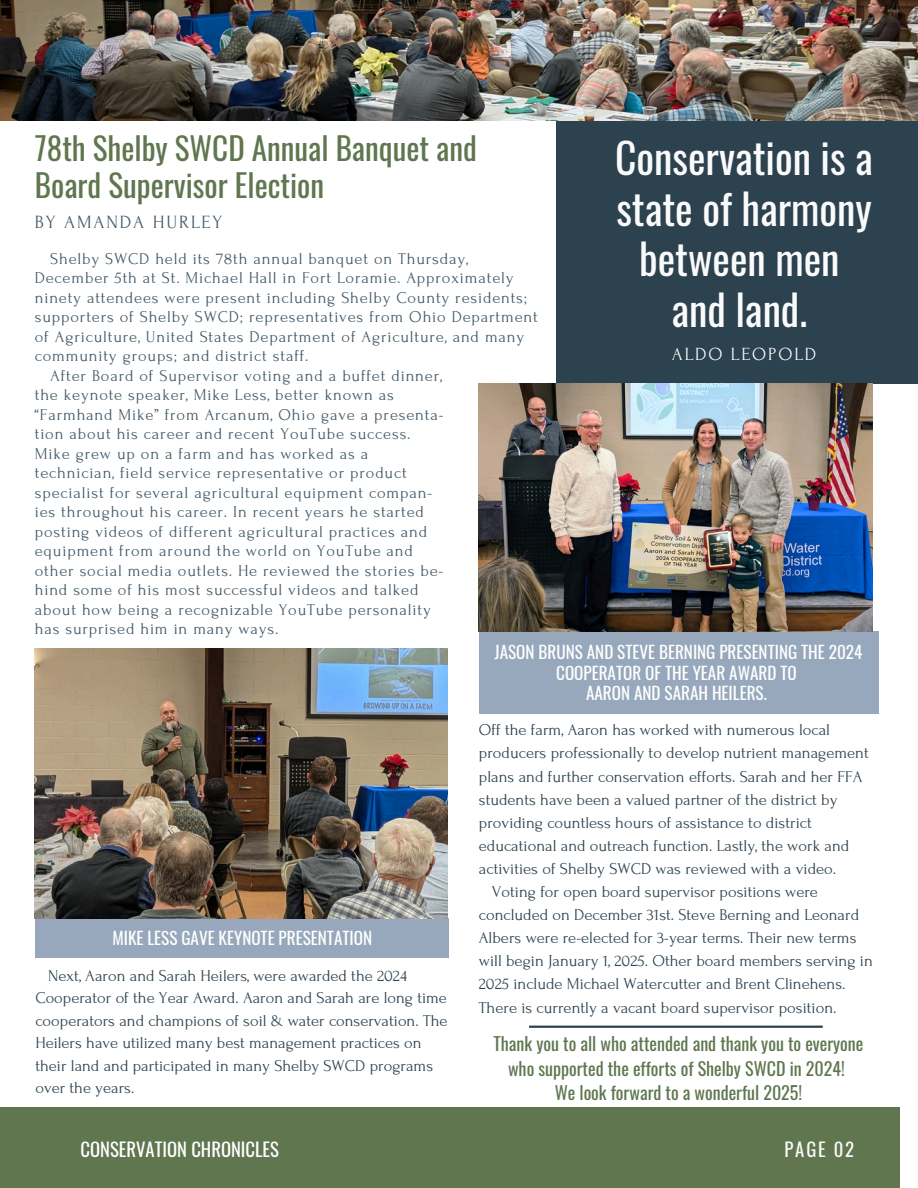
<style>
.page{position:relative;width:918px;height:1188px;background:#fff}
.page>*{position:absolute;margin:0;border:0;box-sizing:border-box;transform-origin:0 0}
.t1{font:41.7px/50.7px "Oswald";color:#fafafa;text-align:center}
.t2{font:31.2px/37.2px "Oswald";color:#5f764f}
.t3{font:18.75px "Oswald";letter-spacing:.1em;color:#fafafa}
.t4{font:18.6px "Oswald";color:#fff}
.t5{font:18.6px "Forum";letter-spacing:.1em;color:#435967}
.t6{font:18.45px "Forum";letter-spacing:.1em;color:#fafafa}
.t7{font:18px/24.8px "Oswald";color:#5f764f;text-align:center}
.t8{font:17.1px/20.2px "Oswald";color:#fff;text-align:center}
.t9{font:16.5px/19.5px "Forum";letter-spacing:.05em;color:#435967}
.t10{font:16.5px/23.1px "Forum";color:#2c424f}
</style>
<div class="page">
<div style="left:556px;top:22px;width:362px;height:362px;background:#2c424f"></div>
<div style="left:35px;top:918px;width:414px;height:39px;background:#97a8bc"></div>
<div style="left:0;top:1107px;width:900px;height:81px;background:#5f764f"></div>
<img style="left:0;top:0;width:918px;height:121px">
<div style="left:479px;top:631px;width:399px;height:83px;background:#97a8bc"></div>
<img style="left:479px;top:384px;width:394px;height:247px">
<img style="left:35px;top:648px;width:413px;height:270px">
<hr style="left:529px;top:1026px;width:294px;height:2px;background:#2c424f">
<h1 class="t2" style="left:35px;top:128px;width:444px">78th Shelby SWCD Annual Banquet and<br>Board Supervisor Election</h1>
<h3 class="t5" style="left:35px;top:212px;width:189px">BY AMANDA HURLEY</h3>
<h2 class="t9" style="left:35px;top:249px;width:505px;text-indent:15px">Shelby SWCD held its 78th annual banquet on Thursday, December 5th at St. Michael Hall in Fort Loramie. Approximately ninety attendees were present including Shelby County residents; supporters of Shelby SWCD; representatives from Ohio Department of Agriculture, United States Department of Agriculture, and many community groups; and district staff.</h2>
<h3 class="t9" style="left:50px;top:366px;width:393px">After Board of Supervisor voting and a buffet dinner,</h3>
<p class="t9" style="left:35px;top:385px;width:361px">the keynote speaker, Mike Less, better known as</p>
<p class="t9" style="left:35px;top:405px;width:410px">“Farmhand Mike” from Arcanum, Ohio gave a presenta-</p>
<p class="t9" style="left:35px;top:424px;width:377px">tion about his career and recent YouTube success.</p>
<p class="t9" style="left:35px;top:444px;width:335px">Mike grew up on a farm and has worked as a</p>
<p class="t9" style="left:35px;top:463px;width:373px">technician, field service representative or product</p>
<p class="t9" style="left:35px;top:483px;width:399px">specialist for several agricultural equipment compan-</p>
<p class="t9" style="left:35px;top:502px;width:391px">ies throughout his career. In recent years he started</p>
<p class="t9" style="left:35px;top:522px;width:394px">posting videos of different agricultural practices and</p>
<p class="t9" style="left:35px;top:541px;width:380px">equipment from around the world on YouTube and</p>
<p class="t9" style="left:35px;top:561px;width:410px">other social media outlets. He reviewed the stories be-</p>
<p class="t9" style="left:35px;top:580px;width:385px">hind some of his most successful videos and talked</p>
<p class="t9" style="left:35px;top:600px;width:398px">about how being a recognizable YouTube personality</p>
<p class="t9" style="left:35px;top:619px;width:245px">has surprised him in many ways.</p>
<p class="t1" style="left:615px;top:131px;width:259px">Conservation is a state of harmony between men and land.</p>
<h5 class="t6" style="left:672px;top:344px;width:146px">ALDO LEOPOLD</h5>
<p class="t8" style="left:112px;top:927px;width:261px">MIKE LESS GAVE KEYNOTE PRESENTATION</p>
<h5 class="t10" style="left:35px;top:964px;width:414px;line-height:22.5px;text-indent:13px">Next, Aaron and Sarah Heilers, were awarded the 2024<br>Cooperator of the Year Award. Aaron and Sarah are long time cooperators and champions of soil &amp; water conservation. The Heilers have utilized many best management practices on their land and participated in many Shelby SWCD programs over the years.</h5>
<p class="t8" style="left:495px;top:642px;width:369px">JASON BRUNS AND STEVE BERNING PRESENTING THE 2024<br>COOPERATOR OF THE YEAR AWARD TO<br>AARON AND SARAH HEILERS.</p>
<p class="t10" style="left:479px;top:719px;width:391px">Off the farm, Aaron has worked with numerous local producers professionally to develop nutrient management plans and further conservation efforts. Sarah and her FFA students have been a valued partner of the district by providing countless hours of assistance to district educational and outreach function. Lastly, the work and activities of Shelby SWCD was reviewed with a video.</p>
<p class="t10" style="left:479px;top:881px;width:395px;text-indent:13px">Voting for open board supervisor positions were concluded on December 31st. Steve Berning and Leonard Albers were re-elected for 3-year terms. Their new terms will begin January 1, 2025. Other board members serving in 2025 include Michael Watercutter and Brent Clinehens.<br>There is currently a vacant board supervisor position.</p>
<p class="t7" style="left:494px;top:1030px;width:371px">Thank you to all who attended and thank you to everyone who supported the efforts of Shelby SWCD in 2024!<br>We look forward to a wonderful 2025!</p>
<p class="t4" style="left:81px;top:1135px;width:200px">CONSERVATION CHRONICLES</p>
<p class="t3" style="left:784px;top:1135px;width:71px">PAGE 02</p>
</div>
